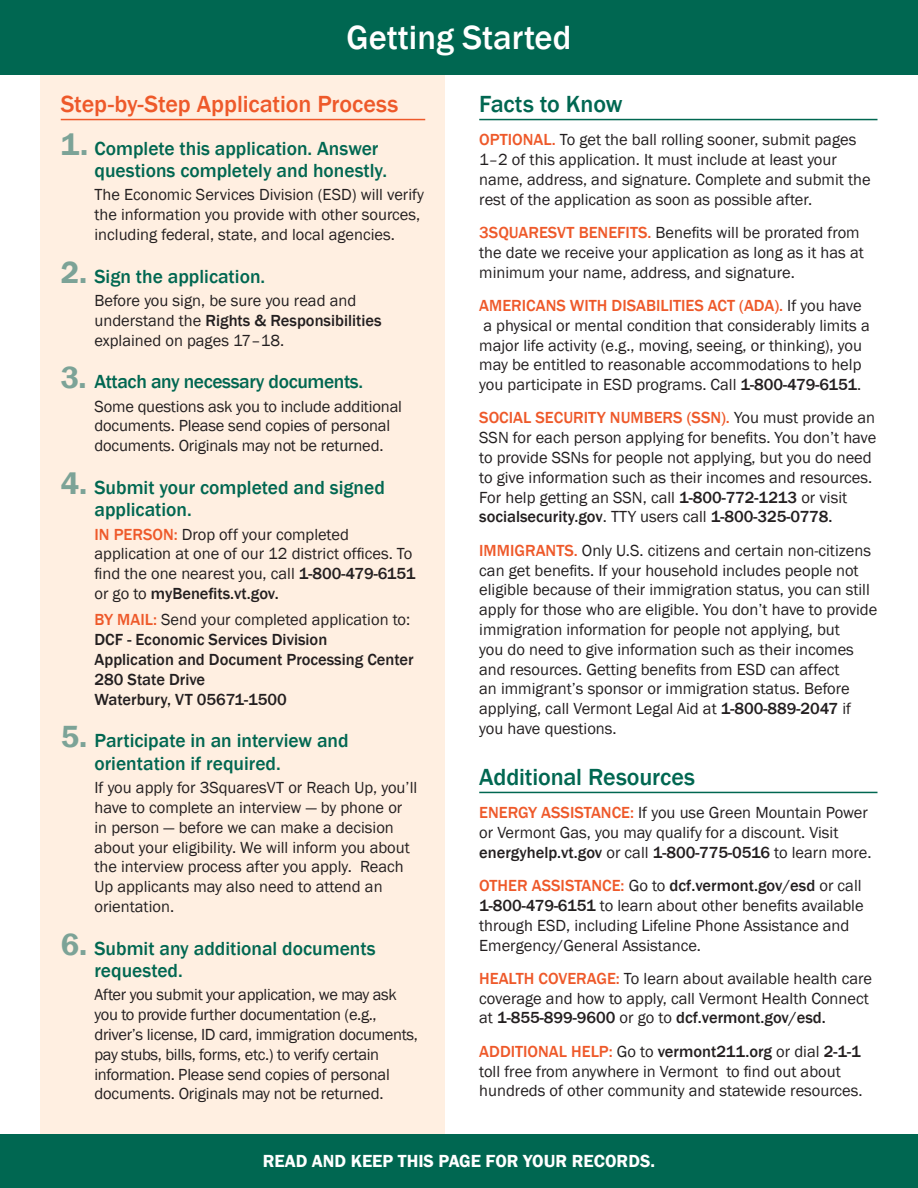
<style>
.page{position:relative;width:918px;height:1188px;background:#fff}
.page>*{position:absolute;margin:0;border:0;box-sizing:border-box;transform-origin:0 0}
.t1{font:500 34.5px "Franklin Gothic";color:#fff}
.intro_heading{font:500 24px "Franklin Gothic";letter-spacing:-.005em;color:#ee592a}
.intro_heading-2{font:500 24px "Franklin Gothic";letter-spacing:-.005em;color:#006751}
.t2{font:500 19.5px/22.5px "Franklin Gothic";color:#006751}
.t3{font:500 19.5px "Franklin Gothic";letter-spacing:-.02em;color:#006751}
.t4{font:600 18px "Franklin Gothic";color:#fff}
.intro_body_text{font:16.5px/19.8px "Franklin Gothic";color:#231f20}
.instruction_text{font:16.5px/19.8px "Franklin Gothic";color:#231f20}
.instruction_text-2{font:16.5px/19.8px "Franklin Gothic";letter-spacing:-.02em;color:#231f20}
.instruction_text-3{font:500 16.5px/19.8px "Franklin Gothic";color:#231f20}
.s1{font-weight:600;font-size:31.5px;color:#7ca397}
.s2{font-weight:500}
.s3{font-weight:500;color:#ee592a}
.s4{color:#ee592a}
.s5{font-weight:400}
.s6{font-style:italic;font-size:15.75px}
</style>
<div class="page">
<div style="left:40px;top:68px;width:406px;height:1074px;background:#ffefe1"></div>
<hr style="left:61px;top:119px;width:364px;height:1px;background:#ee592a">
<div style="left:0;top:0;width:918px;height:74px;background:#006751"></div>
<hr style="left:479px;top:119px;width:399px;height:1px;background:#006751">
<hr style="left:479px;top:792px;width:399px;height:1px;background:#006751">
<div style="left:0;top:1134px;width:918px;height:54px;background:#006751"></div>
<p class="t1" style="left:347px;top:16px;width:226px">Getting Started</p>
<p class="intro_heading" style="left:61px;top:89px;width:339px">Step-by-Step Application Process</p>
<p class="t2" style="left:94px;top:137px;width:294px;text-indent:-34px"><span class="s1">1.</span> Complete this application. Answer questions completely and honestly.</p>
<p class="instruction_text" style="left:94px;top:185px;width:331px">The Economic Services Division (ESD) will verify the information you provide with other sources, including federal, state, and local agencies.</p>
<p class="t2" style="left:61px;top:265px;width:206px"><span class="s1">2.</span> Sign the application.</p>
<p class="instruction_text" style="left:94px;top:291px;width:289px">Before you sign, be sure you read and understand the <span class="s2">Rights &amp; Responsibilities </span>explained on pages 17–18.</p>
<p class="t3" style="left:61px;top:370px;width:304px"><span class="s1">3.</span> Attach any necessary documents.</p>
<p class="instruction_text" style="left:94px;top:396px;width:309px">Some questions ask you to include additional documents. Please send copies of personal documents. Originals may not be returned.</p>
<p class="t2" style="left:94px;top:476px;width:292px;text-indent:-34px"><span class="s1">4.</span> Submit your completed and signed application.</p>
<p class="instruction_text" style="left:94px;top:524px;width:323px"><span class="s3">IN PERSON:</span> Drop off your completed application at one of our 12 district offices. To find the one nearest you, call <span class="s2">1-800-479-6151 </span>or go to <span class="s2">myBenefits.vt.gov.</span></p>
<p class="instruction_text-3" style="left:94px;top:610px;width:321px"><span class="s4">BY MAIL:</span> <span class="s5">Send your completed application to:<br></span>DCF - Economic Services Division<br>Application and Document Processing Center<br>280 State Drive<br>Waterbury, VT 05671-1500</p>
<p class="t2" style="left:94px;top:730px;width:256px;text-indent:-34px"><span class="s1">5.</span> Participate in an interview and orientation if required.</p>
<p class="instruction_text" style="left:94px;top:778px;width:324px">If you apply for 3SquaresVT or Reach Up, you’ll have to complete an interview — by phone or in person — before we can make a decision about your eligibility. We will inform you about the interview process after you apply. Reach Up applicants may also need to attend an orientation.</p>
<p class="t2" style="left:94px;top:937px;width:283px;text-indent:-34px"><span class="s1">6.</span> Submit any additional documents requested.</p>
<p class="instruction_text-2" style="left:94px;top:985px;width:325px">After you submit your application, we may ask you to provide further documentation (e.g., driver’s license, ID card, immigration documents, pay stubs, bills, forms, etc.) to verify certain information. Please send copies of personal documents. Originals may not be returned.</p>
<p class="intro_heading-2" style="left:479px;top:89px;width:145px">Facts to Know</p>
<p class="intro_body_text" style="left:479px;top:130px;width:393px"><span class="s3">OPTIONAL.</span> To get the ball rolling sooner, submit pages 1<span class="s6">–</span>2 of this application. It must include at least your name, address, and signature. Complete and submit the rest of the application as soon as possible after.</p>
<p class="intro_body_text" style="left:479px;top:223px;width:386px"><span class="s3">3SQUARESVT BENEFITS.</span> Benefits will be prorated from the date we receive your application as long as it has at minimum your name, address, and signature.</p>
<p class="intro_body_text" style="left:479px;top:296px;width:392px"><span class="s3">AMERICANS WITH DISABILITIES ACT (ADA).</span> If you have a physical or mental condition that considerably limits a major life activity (e.g., moving, seeing, or thinking), you may be entitled to reasonable accommodations to help you participate in ESD programs. Call <span class="s2">1-800-479-6151</span>.</p>
<p class="intro_body_text" style="left:479px;top:408px;width:399px"><span class="s3">SOCIAL SECURITY NUMBERS (SSN).</span> You must provide an SSN for each person applying for benefits. You don’t have to provide SSNs for people not applying, but you do need to give information such as their incomes and resources.<br>For help getting an SSN, call <span class="s2">1-800-772-1213</span> or visit <span class="s2">socialsecurity.gov</span>. TTY users call <span class="s2">1-800-325-0778.</span></p>
<p class="intro_body_text" style="left:479px;top:541px;width:400px"><span class="s3">IMMIGRANTS.</span> Only U.S. citizens and certain non-citizens can get benefits. If your household includes people not eligible because of their immigration status, you can still apply for those who are eligible. You don’t have to provide immigration information for people not applying, but<br>you do need to give information such as their incomes and resources. Getting benefits from ESD can affect<br>an immigrant’s sponsor or immigration status. Before applying, call Vermont Legal Aid at <span class="s2">1-800-889-2047</span> if you have questions.</p>
<p class="intro_heading-2" style="left:479px;top:762px;width:217px">Additional Resources</p>
<p class="intro_body_text" style="left:479px;top:803px;width:394px"><span class="s3">ENERGY ASSISTANCE:</span> If you use Green Mountain Power or Vermont Gas, you may qualify for a discount. Visit <span class="s2">energyhelp.vt.gov</span> or call <span class="s2">1-800-775-0516</span> to learn more.</p>
<p class="intro_body_text" style="left:479px;top:876px;width:386px"><span class="s3">OTHER ASSISTANCE:</span> Go to <span class="s2">dcf.vermont.gov/esd</span> or call <span class="s2">1-800-479-6151</span> to learn about other benefits available through ESD, including Lifeline Phone Assistance and Emergency/General Assistance.</p>
<p class="intro_body_text" style="left:479px;top:969px;width:394px"><span class="s3">HEALTH COVERAGE:</span> To learn about available health care coverage and how to apply, call Vermont Health Connect at <span class="s2">1-855-899-9600</span> or go to <span class="s2">dcf.vermont.gov/esd.</span></p>
<p class="intro_body_text" style="left:479px;top:1042px;width:385px"><span class="s3">ADDITIONAL HELP:</span> Go to <span class="s2">vermont211.org</span> or dial <span class="s2">2-1-1 </span>toll free from anywhere in Vermont to find out about hundreds of other community and statewide resources.</p>
<p class="t4" style="left:263px;top:1150px;width:394px">READ AND KEEP THIS PAGE FOR YOUR RECORDS.</p>
</div>
